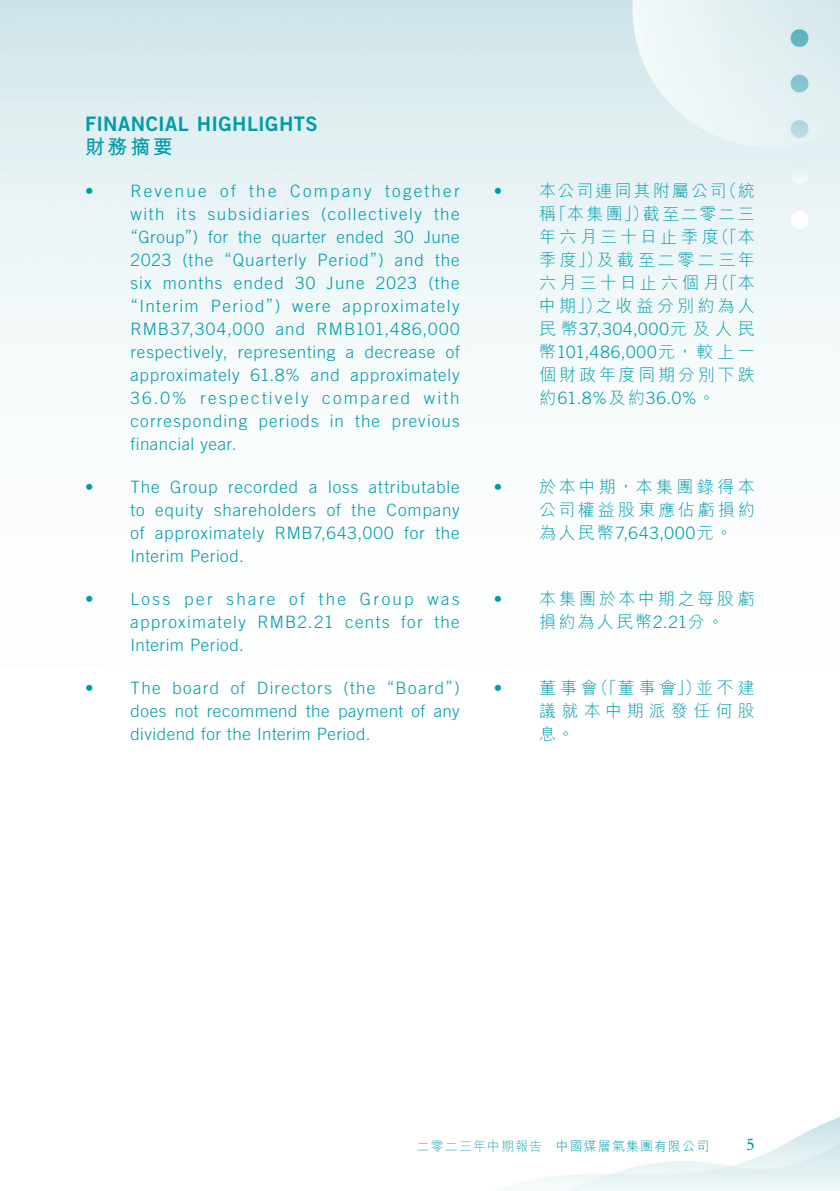
<style>
.page{position:relative;width:840px;height:1191px;background:#fff}
.page>*{position:absolute;margin:0;border:0;box-sizing:border-box;transform-origin:0 0}
.t1{font:20px "Trade Gothic LT Std Bd 2";letter-spacing:.015em;color:#009caa}
.t2{font:700 20px "M Hei HK";color:#009caa}
.t3{font:300 17px/23px "Trade Gothic LT Std";letter-spacing:.045em;color:#009caa;text-align:justify}
.t4{font:300 17px/23px "M Hei HK";letter-spacing:.18em;color:#009caa;text-align:justify}
.t5{font:300 17px/23px "Trade Gothic LT Std";letter-spacing:.065em;color:#009caa}
.t6{font:300 17px/23px "M Hei HK";letter-spacing:.155em;color:#009caa}
.t7{font:300 17px "M Hei HK";letter-spacing:.16em;color:#009caa}
.t8{font:17px "Stempel Garamond LT Std";color:#009caa}
.t9{font:300 13px "M Hei HK";letter-spacing:.08em;color:#009caa}
.s1{font-family:"Trade Gothic LT Std"}
.s2{font-family:"M Hei HK"}
.s3{color:#2aa9b7}
</style>
<div class="page">
<img style="left:0;top:0;width:839px;height:1191px">
<p class="t1" style="left:85px;top:112px;width:234px">FINANCIAL HIGHLIGHTS</p>
<p class="t2" style="left:85px;top:132px;width:89px">財務摘要</p>
<p class="t3" style="left:130px;top:179px;width:330px;text-indent:-45px">• Revenue of the Company together with its subsidiaries (collectively the “Group”) for the quarter ended 30 June 2023 (the “Quarterly Period”) and the six months ended 30 June 2023 (the “Interim Period”) were approximately RMB37,304,000 and RMB101,486,000 respectively, representing a decrease of approximately 61.8% and approximately 36.0% respectively compared with corresponding periods in the previous financial year.</p>
<p class="t3" style="left:130px;top:475px;width:330px;text-indent:-45px">• The Group recorded a loss attributable to equity shareholders of the Company of approximately RMB7,643,000 for the Interim Period.</p>
<p class="t3" style="left:130px;top:587px;width:330px;text-indent:-45px">• Loss per share of the Group was approximately RMB2.21 cents for the Interim Period.</p>
<p class="t3" style="left:130px;top:676px;width:330px;text-indent:-45px">• The board of Directors (the “Board”) does not recommend the payment of any dividend for the Interim Period.</p>
<p class="t4" style="left:539px;top:179px;width:217px;text-indent:-45px"><span class="s1">•</span> 本公司連同其附屬公司（統稱「本集團」）截至二零二三年六月三十日止季度（「本季度」）及截至二零二三年六月三十日止六個月（「本中期」）之收益分別約為人</p>
<p class="t5" style="left:539px;top:317px;width:217px"><span class="s2">民幣</span>37,304,000<span class="s2">元及人民幣</span>101,486,000<span class="s2">元，較上一</span></p>
<p class="t7" style="left:539px;top:366px;width:217px">個財政年度同期分別下跌</p>
<p class="t3" style="left:539px;top:386px;width:177px"><span class="s2">約</span>61.8%<span class="s2">及約</span>36.0%<span class="s2">。</span></p>
<p class="t4" style="left:493px;top:475px;width:262px;text-align:right"><span class="s1">•</span> 於本中期，本集團錄得本公司權益股東應佔虧損約</p>
<p class="t3" style="left:539px;top:521px;width:195px"><span class="s2">為人民幣</span>7,643,000<span class="s2">元。</span></p>
<p class="t6" style="left:539px;top:587px;width:217px;text-indent:-45px"><span class="s1">•</span> 本集團於本中期之每股虧損約為人民幣<span class="s1">2.21</span>分。</p>
<p class="t4" style="left:539px;top:676px;width:217px;text-indent:-45px"><span class="s1">•</span> 董事會（「董事會」）並不建議就本中期派發任何股息。</p>
<p class="t9" style="left:416px;top:1139px;width:293px"><span class="s3">二零二三年中期報告</span> 中國煤層氣集團有限公司</p>
<p class="t8" style="left:746px;top:1134px;width:10px">5</p>
</div>
